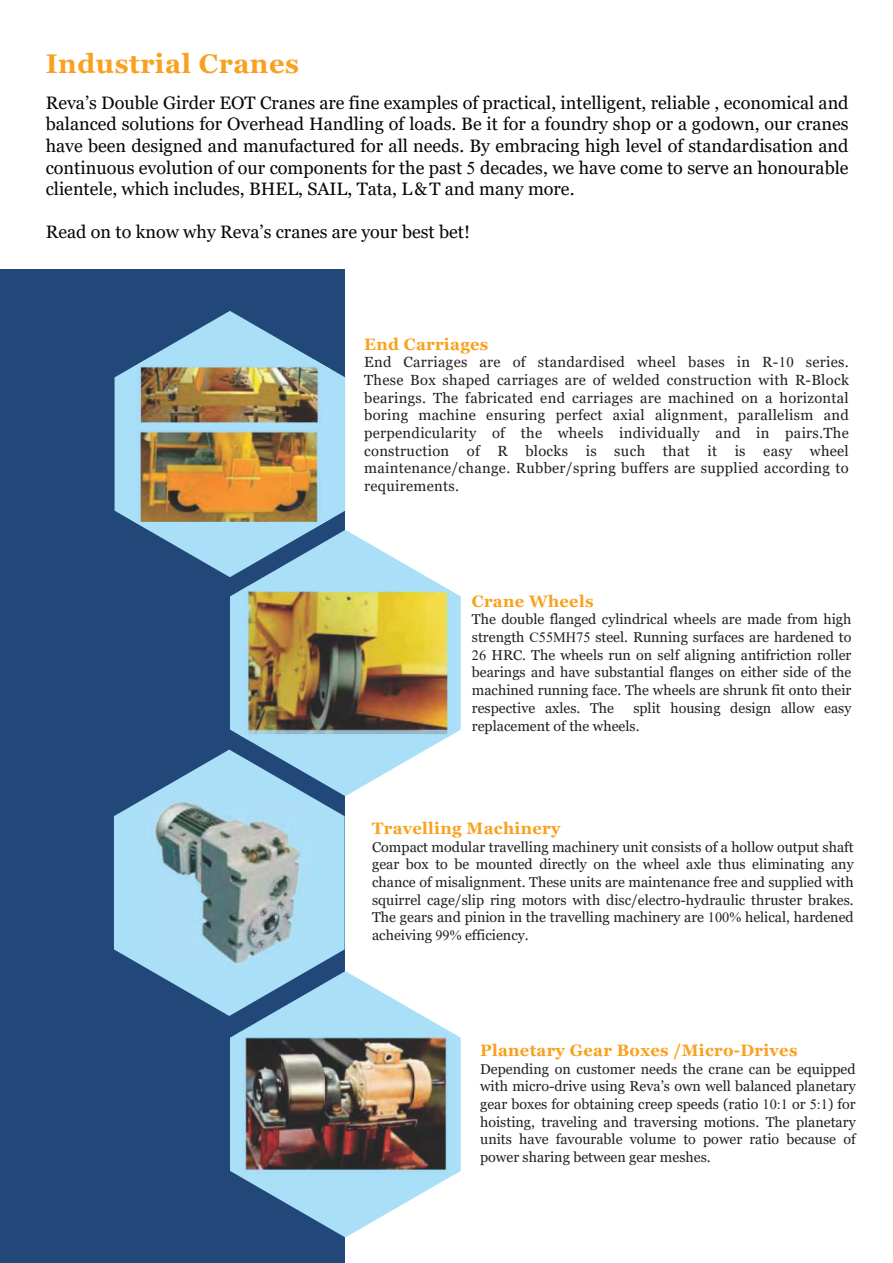
<style>
.page{position:relative;width:893px;height:1263px;background:#fff}
.page>*{position:absolute;margin:0;border:0;box-sizing:border-box;transform-origin:0 0}
.t1{font:700 27px "Georgia";letter-spacing:.02em;color:#f9a11f}
.t2{font:18px/21.6px "Georgia";color:#050605;text-align:justify}
.t3{font:700 16.5px "Georgia";letter-spacing:.02em;color:#f9a11f}
.t4{font:14.7px/17.7px "Georgia";letter-spacing:.02em;color:#231f20;text-align:justify}
.t5{font:14.25px/17.7px "Georgia";color:#231f20;text-align:justify}
.s1{font-family:"Times New Roman"}
</style>
<div class="page">
<div style="left:0;top:270px;width:345px;height:993px;background:#224879"></div>
<svg style="left:115px;top:311px;width:230px;height:266px"></svg>
<svg style="left:114px;top:750px;width:231px;height:266px;fill:#aadff8"></svg>
<svg style="left:230px;top:530px;width:231px;height:266px;fill:#aadff8"></svg>
<svg style="left:230px;top:971px;width:231px;height:266px;fill:#aadff8"></svg>
<img style="left:132px;top:360px;width:199px;height:171px">
<img style="left:455px;top:593px;width:1px;height:140px">
<img style="left:239px;top:586px;width:216px;height:156px">
<img style="left:237px;top:1032px;width:222px;height:142px">
<img style="left:147px;top:800px;width:164px;height:166px">
<h1 class="t1" style="left:46px;top:47px;width:255px">Industrial Cranes</h1>
<p class="t2" style="left:46px;top:92px;width:804px">Reva’s Double Girder EOT Cranes are fine examples of practical, intelligent, reliable , economical and balanced solutions for Overhead Handling of loads. Be it for a foundry shop or a godown, our cranes have been designed and manufactured for all needs. By embracing high level of standardisation and continuous evolution of our components for the past <span class="s1">5</span> decades, we have come to serve an honourable clientele, which includes, BHEL, SAIL, Tata, L&amp;T and many more.</p>
<p class="t2" style="left:46px;top:222px;width:426px">Read on to know why Reva’s cranes are your best bet!</p>
<p class="t3" style="left:364px;top:333px;width:126px">End Carriages</p>
<p class="t4" style="left:364px;top:354px;width:486px">End Carriages are of standardised wheel bases in R-<span class="s1">10</span> series.<br>These Box shaped carriages are of welded construction with R-Block bearings. The fabricated end carriages are machined on a horizontal boring machine ensuring perfect axial alignment, parallelism and perpendicularity of the wheels individually and in pairs.The construction of R blocks is such that it is easy wheel maintenance/change. Rubber/spring buffers are supplied according to requirements.</p>
<p class="t3" style="left:472px;top:590px;width:123px">Crane Wheels</p>
<p class="t5" style="left:472px;top:611px;width:381px">The double flanged cylindrical wheels are made from high strength <span class="s1">C55MH75</span> steel. Running surfaces are hardened to <span class="s1">26</span> HRC. The wheels run on self aligning antifriction roller bearings and have substantial flanges on either side of the machined running face. The wheels are shrunk fit onto their respective axles. The</p>
<p class="t5" style="left:472px;top:699px;width:381px;text-indent:161px">split housing design allow easy replacement of the wheels.</p>
<p class="t3" style="left:372px;top:818px;width:190px">Travelling Machinery</p>
<p class="t5" style="left:372px;top:838px;width:483px">Compact modular travelling machinery unit consists of a hollow output shaft gear box to be mounted directly on the wheel axle thus eliminating any chance of misalignment. These units are maintenance free and supplied with squirrel cage/slip ring motors with disc/electro-hydraulic thruster brakes.<br>The gears and pinion in the travelling machinery are <span class="s1">100%</span> helical, hardened acheiving <span class="s1">99%</span> efficiency.</p>
<p class="t3" style="left:480px;top:1039px;width:319px">Planetary Gear Boxes /Micro-Drives</p>
<p class="t5" style="left:480px;top:1060px;width:377px">Depending on customer needs the crane can be equipped with micro-drive using Reva’s own well balanced planetary gear boxes for obtaining creep speeds (ratio <span class="s1">10:1</span> or <span class="s1">5:1</span>) for hoisting, traveling and traversing motions. The planetary units have favourable volume to power ratio because of power sharing between gear meshes.</p>
</div>
